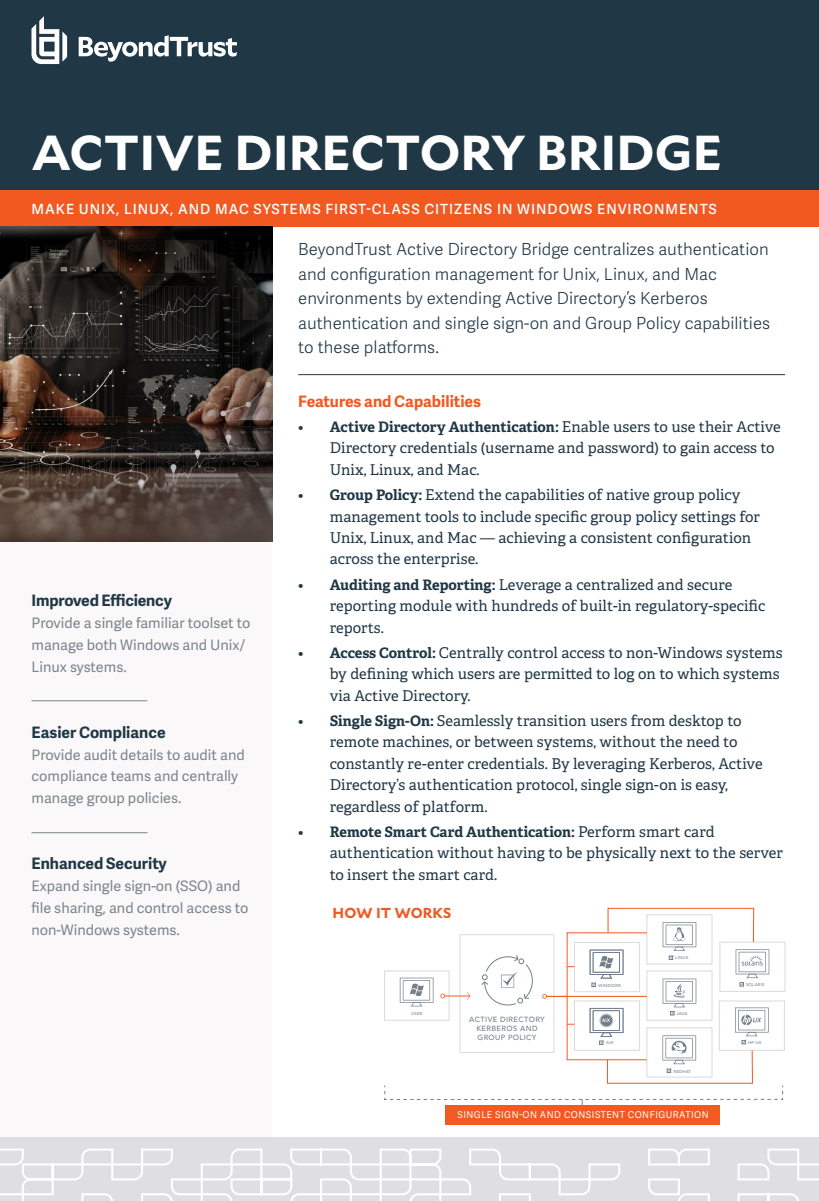
<style>
.page{position:relative;width:819px;height:1201px;background:#fff}
.page>*{position:absolute;margin:0;border:0;box-sizing:border-box;transform-origin:0 0}
.t1{font:700 49px "Mallory";color:#fff}
.t2{font:300 16.62px/24.5px "Adelle Sans";letter-spacing:.005em;color:#203746}
.t3{font:700 15.75px "Adelle Sans";color:#203746}
.t4{font:700 15.75px "Adelle Sans";color:#f15921}
.t5{font:14.88px/21.3px "Adelle PE";letter-spacing:.005em;color:#203746}
.t6{font:14.35px/21.9px "Adelle Sans";color:#7c858c}
.t7{font:700 14.35px "Adelle PE";color:#203746}
.t8{font:700 14.35px "Mallory";letter-spacing:.005em;color:#f15921}
.t9{font:600 14px "Adelle Sans";letter-spacing:.07em;color:#fff}
.t10{font:9.28px "Adelle Sans";letter-spacing:.05em;color:#fff}
.t11{font:500 7.52px/8.9px "Avenir";letter-spacing:.05em;color:#72808a;text-align:center}
.t12{font:500 4.2px "Avenir";letter-spacing:.05em;color:#72808a}
.s1{font-weight:400}
.s2{font-weight:400;font-size:14.88px}
.s3{font-size:14.35px}
.s4{font-weight:700;font-size:14.35px}
</style>
<div class="page">
<div style="left:0;top:189px;width:819px;height:38px;background:#f15921"></div>
<div style="left:0;top:0;width:819px;height:189px;background:#203746"></div>
<div style="left:0;top:381px;width:272px;height:774px;background:#faf8f9"></div>
<div style="left:0;top:1138px;width:819px;height:62px;background:#dfdfe1"></div>
<img style="left:0;top:227px;width:273px;height:314px">
<svg style="left:0;top:1148px;width:21px;height:47px"></svg>
<svg style="left:21px;top:1148px;width:798px;height:52px"></svg>
<hr style="left:298px;top:374px;width:487px;height:1px;background:#203746">
<hr style="left:32px;top:700px;width:115px;height:1px;background:#7c858c">
<hr style="left:32px;top:832px;width:115px;height:1px;background:#7c858c">
<svg style="left:79px;top:35px;width:158px;height:27px"></svg>
<svg style="left:32px;top:16px;width:35px;height:48px"></svg>
<div style="left:719px;top:1000px;width:66px;height:50px;border:1px solid #d8dcdb"></div>
<div style="left:720px;top:942px;width:65px;height:49px;border:1px solid #d8dcdb"></div>
<svg style="left:384px;top:907px;width:399px;height:197px"></svg>
<div style="left:445px;top:1104px;width:275px;height:20px;background:#f15a22"></div>
<p class="t1" style="left:32px;top:115px;width:692px">ACTIVE DIRECTORY BRIDGE</p>
<p class="t9" style="left:32px;top:198px;width:687px">MAKE UNIX, LINUX, AND MAC SYSTEMS FIRST-CLASS CITIZENS IN WINDOWS ENVIRONMENTS</p>
<p class="t3" style="left:32px;top:589px;width:142px">Improved Efficiency</p>
<p class="t6" style="left:32px;top:611px;width:220px">Provide a single familiar toolset to manage both Windows and Unix/<br>Linux systems.</p>
<p class="t3" style="left:32px;top:720px;width:136px">Easier Compliance</p>
<p class="t6" style="left:32px;top:743px;width:215px">Provide audit details to audit and compliance teams and centrally manage group policies.</p>
<p class="t3" style="left:32px;top:851px;width:137px">Enhanced Security</p>
<p class="t6" style="left:32px;top:874px;width:219px">Expand single sign-on (SSO) and file sharing, and control access to non-Windows systems.</p>
<p class="t2" style="left:298px;top:236px;width:473px">BeyondTrust Active Directory Bridge centralizes authentication and configuration management for Unix, Linux, and Mac environments by extending Active Directory’s Kerberos authentication and single sign-on and Group Policy capabilities to these platforms.</p>
<p class="t4" style="left:298px;top:389px;width:184px">Features and Capabilities</p>
<p class="t7" style="left:298px;top:416px;width:484px"><span class="s1">•</span> Active Directory Authentication: <span class="s2">Enable users to use their Active</span></p>
<p class="t5" style="left:330px;top:437px;width:447px">Directory credentials (username and password) to gain access to<br>Unix, Linux, and Mac.</p>
<p class="t5" style="left:330px;top:483px;width:432px;text-indent:-32px"><span class="s3">•</span> <span class="s4">Group Policy:</span> Extend the capabilities of native group policy management tools to include specific group policy settings for Unix, Linux, and Mac — achieving a consistent configuration across the enterprise.</p>
<p class="t5" style="left:330px;top:573px;width:437px;text-indent:-32px"><span class="s3">•</span> <span class="s4">Auditing and Reporting:</span> Leverage a centralized and secure reporting module with hundreds of built-in regulatory-specific reports.</p>
<p class="t5" style="left:330px;top:641px;width:454px;text-indent:-32px"><span class="s3">•</span> <span class="s4">Access Control:</span> Centrally control access to non-Windows systems by defining which users are permitted to log on to which systems via Active Directory.</p>
<p class="t5" style="left:330px;top:709px;width:434px;text-indent:-32px"><span class="s3">•</span> <span class="s4">Single Sign-On:</span> Seamlessly transition users from desktop to remote machines, or between systems, without the need to constantly re-enter credentials. By leveraging Kerberos, Active Directory’s authentication protocol, single sign-on is easy, regardless of platform.</p>
<p class="t7" style="left:298px;top:821px;width:418px"><span class="s1">•</span> Remote Smart Card Authentication: <span class="s2">Perform smart card</span></p>
<p class="t5" style="left:330px;top:841px;width:455px">authentication without having to be physically next to the server to insert the smart card.</p>
<p class="t8" style="left:333px;top:902px;width:120px">HOW IT WORKS</p>
<p class="t12" style="left:411px;top:1010px;width:13px">USER</p>
<p class="t11" style="left:469px;top:1014px;width:77px">ACTIVE DIRECTORY<br>KERBEROS AND<br>GROUP POLICY</p>
<p class="t12" style="left:598px;top:981px;width:24px">WINDOWS</p>
<p class="t12" style="left:606px;top:1039px;width:9px">AIX</p>
<p class="t12" style="left:675px;top:954px;width:15px">LINUX</p>
<p class="t12" style="left:677px;top:1010px;width:12px">JAVA</p>
<p class="t12" style="left:674px;top:1067px;width:19px">REDHAT</p>
<p class="t10" style="left:458px;top:1108px;width:253px">SINGLE SIGN-ON AND CONSISTENT CONFIGURATION</p>
<p class="t12" style="left:746px;top:981px;width:20px">SOLARIS</p>
<p class="t12" style="left:748px;top:1038px;width:15px">HP-UX</p>
</div>
